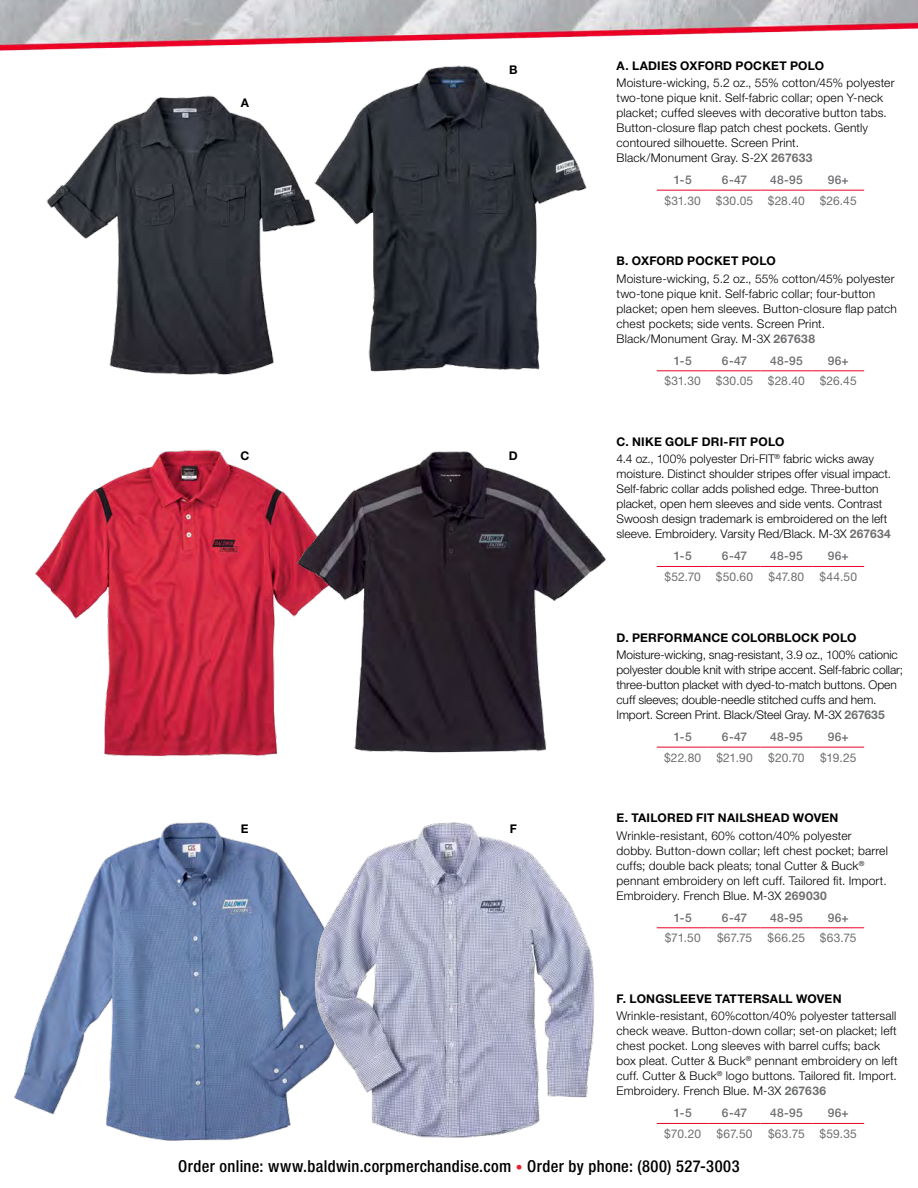
<style>
.page{position:relative;width:918px;height:1188px;background:#fff}
.page>*{position:absolute;margin:0;border:0;box-sizing:border-box;transform-origin:0 0}
.t1{font:500 condensed 16.5px "Helvetica Neue LT Std";letter-spacing:.02em;color:#000}
.t2{font:300 12px/15px "Helvetica Neue LT Std";letter-spacing:.01em;color:#000}
.t3{font:12px "Helvetica Neue LT Std";letter-spacing:.005em;color:#6e6f71}
.t4{font:700 12px "Helvetica Neue LT Std";letter-spacing:.02em;color:#000}
.t5{font:500 12px "Helvetica Neue LT Std";letter-spacing:.02em;color:#6e6f71}
.s1{font-weight:700;color:#6e6f71}
.s2{font-weight:700}
.s3{font-size:13.5px;color:#ea1d2c}
</style>
<div class="page">
<img style="left:0;top:0;width:918px;height:1124px">
<img style="left:42px;top:93px;width:287px;height:286px">
<img style="left:12px;top:816px;width:332px;height:325px">
<img style="left:27px;top:439px;width:260px;height:324px">
<img style="left:292px;top:819px;width:322px;height:321px">
<img style="left:293px;top:64px;width:312px;height:311px">
<img style="left:287px;top:437px;width:326px;height:327px">
<hr style="left:657px;top:190px;width:52px;height:1px;background:#eb0029">
<hr style="left:709px;top:190px;width:52px;height:1px;background:#eb0029">
<hr style="left:760px;top:190px;width:52px;height:1px;background:#eb0029">
<hr style="left:812px;top:190px;width:52px;height:1px;background:#eb0029">
<hr style="left:657px;top:370px;width:52px;height:1px;background:#eb0029">
<hr style="left:709px;top:370px;width:52px;height:1px;background:#eb0029">
<hr style="left:760px;top:370px;width:52px;height:1px;background:#eb0029">
<hr style="left:812px;top:370px;width:52px;height:1px;background:#eb0029">
<hr style="left:657px;top:566px;width:52px;height:1px;background:#eb0029">
<hr style="left:709px;top:566px;width:52px;height:1px;background:#eb0029">
<hr style="left:760px;top:566px;width:52px;height:1px;background:#eb0029">
<hr style="left:812px;top:566px;width:52px;height:1px;background:#eb0029">
<hr style="left:657px;top:747px;width:52px;height:1px;background:#eb0029">
<hr style="left:709px;top:747px;width:52px;height:1px;background:#eb0029">
<hr style="left:760px;top:747px;width:52px;height:1px;background:#eb0029">
<hr style="left:812px;top:747px;width:52px;height:1px;background:#eb0029">
<hr style="left:657px;top:927px;width:52px;height:1px;background:#eb0029">
<hr style="left:709px;top:927px;width:52px;height:1px;background:#eb0029">
<hr style="left:760px;top:927px;width:52px;height:1px;background:#eb0029">
<hr style="left:812px;top:927px;width:52px;height:1px;background:#eb0029">
<hr style="left:657px;top:1123px;width:52px;height:1px;background:#eb0029">
<hr style="left:709px;top:1123px;width:52px;height:1px;background:#eb0029">
<hr style="left:760px;top:1123px;width:52px;height:1px;background:#eb0029">
<hr style="left:812px;top:1123px;width:52px;height:1px;background:#eb0029">
<p class="t4" style="left:241px;top:95px;width:10px">A</p>
<p class="t4" style="left:240px;top:448px;width:10px">C</p>
<p class="t4" style="left:241px;top:821px;width:9px">E</p>
<p class="t4" style="left:509px;top:62px;width:10px">B</p>
<p class="t4" style="left:509px;top:448px;width:10px">D</p>
<p class="t4" style="left:510px;top:821px;width:9px">F</p>
<p class="t4" style="left:616px;top:58px;width:209px">A. LADIES OXFORD POCKET POLO</p>
<p class="t2" style="left:616px;top:75px;width:280px">Moisture-wicking, 5.2 oz., 55% cotton/45% polyester two-tone pique knit. Self-fabric collar; open Y-neck placket; cuffed sleeves with decorative button tabs.<br>Button-closure flap patch chest pockets. Gently contoured silhouette. Screen Print.<br>Black/Monument Gray. S-2X <span class="s1">267633</span></p>
<p class="t5" style="left:674px;top:173px;width:19px">1-5</p>
<p class="t5" style="left:722px;top:173px;width:27px">6-47</p>
<p class="t5" style="left:770px;top:173px;width:34px">48-95</p>
<p class="t5" style="left:828px;top:173px;width:23px">96+</p>
<p class="t3" style="left:665px;top:193px;width:194px">$31.30 $30.05 $28.40 $26.45</p>
<p class="t4" style="left:617px;top:254px;width:161px">B. OXFORD POCKET POLO</p>
<p class="t2" style="left:617px;top:271px;width:282px">Moisture-wicking, 5.2 oz., 55% cotton/45% polyester two-tone pique knit. Self-fabric collar; four-button placket; open hem sleeves. Button-closure flap patch chest pockets; side vents. Screen Print.<br>Black/Monument Gray. M-3X <span class="s1">267638</span></p>
<p class="t5" style="left:674px;top:353px;width:19px">1-5</p>
<p class="t5" style="left:722px;top:353px;width:27px">6-47</p>
<p class="t5" style="left:770px;top:353px;width:34px">48-95</p>
<p class="t5" style="left:828px;top:353px;width:23px">96+</p>
<p class="t3" style="left:665px;top:374px;width:194px">$31.30 $30.05 $28.40 $26.45</p>
<p class="t2" style="left:617px;top:433px;width:259px;line-height:17.4px"><span class="s2">C. NIKE GOLF DRI-FIT POLO<br></span>4.4 oz., 100% polyester Dri-FIT<sup>®</sup> fabric wicks away</p>
<p class="t2" style="left:616px;top:466px;width:276px">moisture. Distinct shoulder stripes offer visual impact.<br>Self-fabric collar adds polished edge. Three-button placket, open hem sleeves and side vents. Contrast Swoosh design trademark is embroidered on the left sleeve. Embroidery. Varsity Red/Black. M-3X <span class="s1">267634</span></p>
<p class="t5" style="left:674px;top:549px;width:19px">1-5</p>
<p class="t5" style="left:722px;top:549px;width:27px">6-47</p>
<p class="t5" style="left:770px;top:549px;width:34px">48-95</p>
<p class="t5" style="left:828px;top:549px;width:23px">96+</p>
<p class="t3" style="left:665px;top:570px;width:38px">$52.70</p>
<p class="t3" style="left:716px;top:570px;width:39px">$50.60</p>
<p class="t3" style="left:769px;top:570px;width:37px">$47.80</p>
<p class="t3" style="left:820px;top:570px;width:39px">$44.50</p>
<p class="t4" style="left:617px;top:630px;width:242px">D. PERFORMANCE COLORBLOCK POLO</p>
<p class="t2" style="left:617px;top:647px;width:288px">Moisture-wicking, snag-resistant, 3.9 oz., 100% cationic polyester double knit with stripe accent. Self-fabric collar; three-button placket with dyed-to-match buttons. Open cuff sleeves; double-needle stitched cuffs and hem.<br>Import. Screen Print. Black/Steel Gray. M-3X <span class="s1">267635</span></p>
<p class="t5" style="left:674px;top:730px;width:19px">1-5</p>
<p class="t5" style="left:722px;top:730px;width:27px">6-47</p>
<p class="t5" style="left:770px;top:730px;width:34px">48-95</p>
<p class="t5" style="left:828px;top:730px;width:23px">96+</p>
<p class="t3" style="left:664px;top:750px;width:39px">$22.80</p>
<p class="t3" style="left:716px;top:750px;width:38px">$21.90</p>
<p class="t3" style="left:768px;top:750px;width:38px">$20.70</p>
<p class="t3" style="left:820px;top:750px;width:38px">$19.25</p>
<p class="t4" style="left:617px;top:811px;width:223px">E. TAILORED FIT NAILSHEAD WOVEN</p>
<p class="t2" style="left:617px;top:828px;width:273px">Wrinkle-resistant, 60% cotton/40% polyester dobby. Button-down collar; left chest pocket; barrel cuffs; double back pleats; tonal Cutter &amp; Buck<sup>® </sup>pennant embroidery on left cuff. Tailored fit. Import.<br>Embroidery. French Blue. M-3X <span class="s1">269030</span></p>
<p class="t5" style="left:674px;top:910px;width:19px">1-5</p>
<p class="t5" style="left:722px;top:910px;width:27px">6-47</p>
<p class="t5" style="left:770px;top:910px;width:34px">48-95</p>
<p class="t5" style="left:828px;top:910px;width:23px">96+</p>
<p class="t3" style="left:665px;top:931px;width:37px">$71.50</p>
<p class="t3" style="left:717px;top:931px;width:37px">$67.75</p>
<p class="t3" style="left:768px;top:931px;width:90px">$66.25 $63.75</p>
<p class="t4" style="left:616px;top:991px;width:227px">F. LONGSLEEVE TATTERSALL WOVEN</p>
<p class="t2" style="left:616px;top:1008px;width:283px">Wrinkle-resistant, 60%cotton/40% polyester tattersall check weave. Button-down collar; set-on placket; left chest pocket. Long sleeves with barrel cuffs; back box pleat. Cutter &amp; Buck<sup>®</sup> pennant embroidery on left cuff. Cutter &amp; Buck<sup>®</sup> logo buttons. Tailored fit. Import.<br>Embroidery. French Blue. M-3X <span class="s1">267636</span></p>
<p class="t5" style="left:674px;top:1106px;width:19px">1-5</p>
<p class="t5" style="left:722px;top:1106px;width:27px">6-47</p>
<p class="t5" style="left:770px;top:1106px;width:34px">48-95</p>
<p class="t5" style="left:828px;top:1106px;width:23px">96+</p>
<p class="t3" style="left:664px;top:1127px;width:38px">$70.20</p>
<p class="t3" style="left:717px;top:1127px;width:37px">$67.50</p>
<p class="t3" style="left:768px;top:1127px;width:90px">$63.75 $59.35</p>
<h1 class="t1" style="left:178px;top:1156px;width:563px">Order online: www.baldwin.corpmerchandise.com <span class="s3">•</span> Order by phone: (800) 527-3003</h1>
</div>
